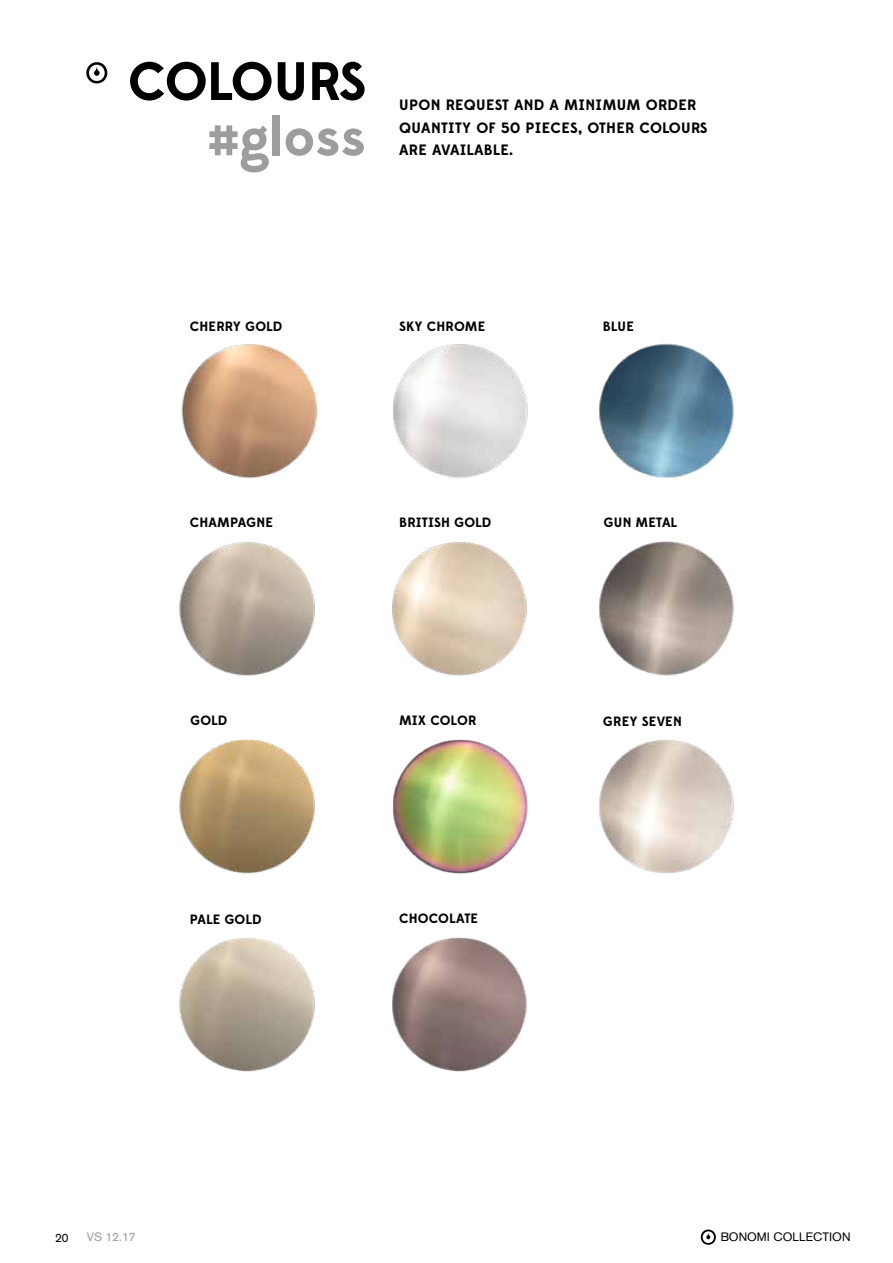
<style>
.page{position:relative;width:893px;height:1263px;background:#fff}
.page>*{position:absolute;margin:0;border:0;box-sizing:border-box;transform-origin:0 0}
.t1{font:700 54px "Edmondsans";letter-spacing:-.015em;color:#000}
.t2{font:700 54px "Edmondsans";color:#9d9d9c}
.t3{font:700 15px/22.5px "Edmondsans";letter-spacing:.02em;color:#000}
.t4{font:700 13.5px "Edmondsans";letter-spacing:.01em;color:#000}
.t5{font:12px "Akzidenz Grotesk";color:#000}
.t6{font:12px "Akzidenz Grotesk";color:#9d9d9c}
</style>
<div class="page">
<img style="left:179px;top:344px;width:138px;height:728px">
<img style="left:392px;top:344px;width:136px;height:728px">
<img style="left:599px;top:343px;width:135px;height:530px">
<svg style="left:701px;top:1229px;width:15px;height:16px"></svg>
<svg style="left:86px;top:62px;width:21px;height:21px"></svg>
<h1 class="t1" style="left:128px;top:48px;width:239px">COLOURS</h1>
<h1 class="t2" style="left:207px;top:104px;width:160px">#gloss</h1>
<p class="t3" style="left:399px;top:94px;width:310px">UPON REQUEST AND A MINIMUM ORDER<br>QUANTITY OF 50 PIECES, OTHER COLOURS<br>ARE AVAILABLE.</p>
<p class="t4" style="left:190px;top:318px;width:94px">CHERRY GOLD</p>
<p class="t4" style="left:399px;top:318px;width:88px">SKY CHROME</p>
<p class="t4" style="left:603px;top:318px;width:33px">BLUE</p>
<p class="t4" style="left:190px;top:514px;width:85px">CHAMPAGNE</p>
<p class="t4" style="left:399px;top:514px;width:94px">BRITISH GOLD</p>
<p class="t4" style="left:604px;top:514px;width:75px">GUN METAL</p>
<p class="t4" style="left:190px;top:712px;width:39px">GOLD</p>
<p class="t4" style="left:190px;top:911px;width:73px">PALE GOLD</p>
<p class="t4" style="left:399px;top:712px;width:79px">MIX COLOR</p>
<p class="t4" style="left:399px;top:910px;width:81px">CHOCOLATE</p>
<p class="t4" style="left:603px;top:712px;width:80px">GREY SEVEN</p>
<p class="t5" style="left:55px;top:1230px;width:15px">20</p>
<p class="t6" style="left:87px;top:1230px;width:50px">VS 12.17</p>
<p class="t5" style="left:721px;top:1230px;width:131px">BONOMI COLLECTION</p>
</div>
